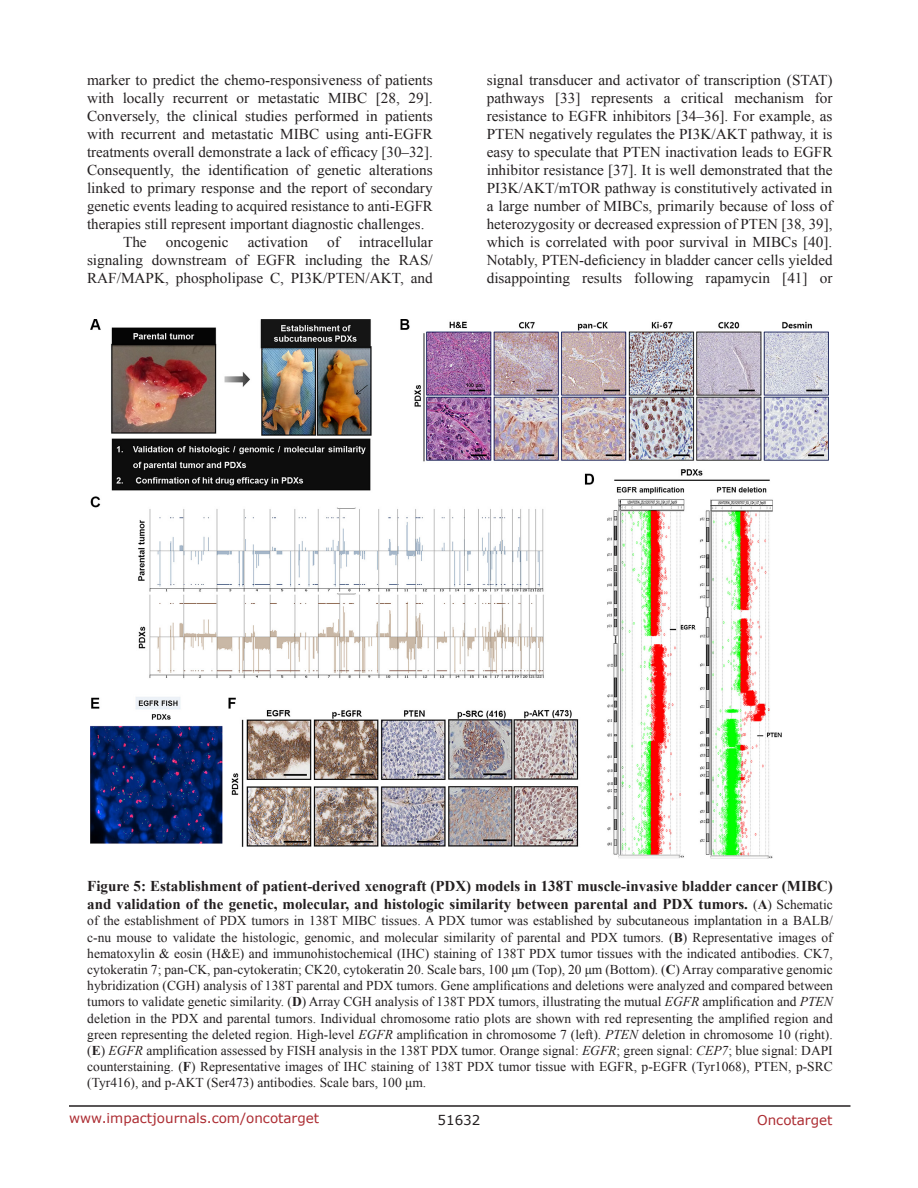
<style>
.page{position:relative;width:918px;height:1188px;background:#fff}
.page>*{position:absolute;margin:0;border:0;box-sizing:border-box;transform-origin:0 0}
.BodyText{font:15px/18px "Times New Roman";color:#231f20;text-align:justify}
.FigureText{font:700 15px/18px "Times New Roman";color:#231f20}
.FigureText-2{font:13.5px/16.2px "Times New Roman";color:#231f20;text-align:justify}
.t1{font:13.5px "Verdana";color:#ac2b31}
.t2{font:13.5px "Verdana";color:#231f20}
.s1{font-weight:400;font-size:13.5px}
.s2{font-size:13.5px}
.s3{font-weight:700}
.s4{font-style:italic}
</style>
<div class="page">
<hr style="left:69px;top:1105px;width:781px;height:2px;background:#231f20">
<img style="left:91px;top:319px;width:738px;height:539px">
<p class="BodyText" style="left:87px;top:71px;width:347px">marker to predict the chemo-responsiveness of patients with locally recurrent or metastatic MIBC [28, 29].<br>Conversely, the clinical studies performed in patients with recurrent and metastatic MIBC using anti-EGFR treatments overall demonstrate a lack of efficacy [30–32].<br>Consequently, the identification of genetic alterations linked to primary response and the report of secondary genetic events leading to acquired resistance to anti-EGFR therapies still represent important diagnostic challenges.</p>
<p class="BodyText" style="left:123px;top:233px;width:25px">The</p>
<p class="BodyText" style="left:166px;top:233px;width:64px">oncogenic</p>
<p class="BodyText" style="left:248px;top:233px;width:62px">activation</p>
<p class="BodyText" style="left:327px;top:233px;width:14px">of</p>
<p class="BodyText" style="left:87px;top:233px;width:347px;text-indent:272px">intracellular signaling downstream of EGFR including the RAS/ RAF/MAPK, phospholipase C, PI3K/PTEN/AKT, and</p>
<p class="BodyText" style="left:487px;top:71px;width:347px">signal transducer and activator of transcription (STAT) pathways [33] represents a critical mechanism for resistance to EGFR inhibitors [34–36]. For example, as PTEN negatively regulates the PI3K/AKT pathway, it is easy to speculate that PTEN inactivation leads to EGFR inhibitor resistance [37]. It is well demonstrated that the PI3K/AKT/mTOR pathway is constitutively activated in a large number of MIBCs, primarily because of loss of heterozygosity or decreased expression of PTEN [38, 39], which is correlated with poor survival in MIBCs [40].<br>Notably, PTEN-deficiency in bladder cancer cells yielded disappointing results following rapamycin [41] or</p>
<p class="FigureText" style="left:87px;top:877px;width:747px">Figure 5: Establishment of patient-derived xenograft (PDX) models in 138T muscle-invasive bladder cancer (MIBC) and validation of the genetic, molecular, and histologic similarity between parental and PDX tumors. <span class="s1">(</span><span class="s2">A</span><span class="s1">) Schematic</span></p>
<p class="FigureText-2" style="left:87px;top:913px;width:747px">of the establishment of PDX tumors in 138T MIBC tissues. A PDX tumor was established by subcutaneous implantation in a BALB/ c-nu mouse to validate the histologic, genomic, and molecular similarity of parental and PDX tumors. (<span class="s3">B</span>) Representative images of hematoxylin &amp; eosin (H&amp;E) and immunohistochemical (IHC) staining of 138T PDX tumor tissues with the indicated antibodies. CK7, cytokeratin 7; pan-CK, pan-cytokeratin; CK20, cytokeratin 20. Scale bars, 100 μm (Top), 20 μm (Bottom). (<span class="s3">C</span>) Array comparative genomic hybridization (CGH) analysis of 138T parental and PDX tumors. Gene amplifications and deletions were analyzed and compared between tumors to validate genetic similarity. (<span class="s3">D</span>) Array CGH analysis of 138T PDX tumors, illustrating the mutual <span class="s4">EGFR</span> amplification and <span class="s4">PTEN </span>deletion in the PDX and parental tumors. Individual chromosome ratio plots are shown with red representing the amplified region and green representing the deleted region. High-level <span class="s4">EGFR</span> amplification in chromosome 7 (left). <span class="s4">PTEN</span> deletion in chromosome 10 (right). (<span class="s3">E</span>) <span class="s4">EGFR</span> amplification assessed by FISH analysis in the 138T PDX tumor. Orange signal: <span class="s4">EGFR</span>; green signal: <span class="s4">CEP7</span>; blue signal: DAPI counterstaining. (<span class="s3">F</span>) Representative images of IHC staining of 138T PDX tumor tissue with EGFR, p-EGFR (Tyr1068), PTEN, p-SRC (Tyr416), and p-AKT (Ser473) antibodies. Scale bars, 100 μm.</p>
<p class="t1" style="left:69px;top:1109px;width:252px">www.impactjournals.com/oncotarget</p>
<p class="t2" style="left:438px;top:1111px;width:44px">51632</p>
<p class="t1" style="left:757px;top:1111px;width:77px">Oncotarget</p>
</div>
